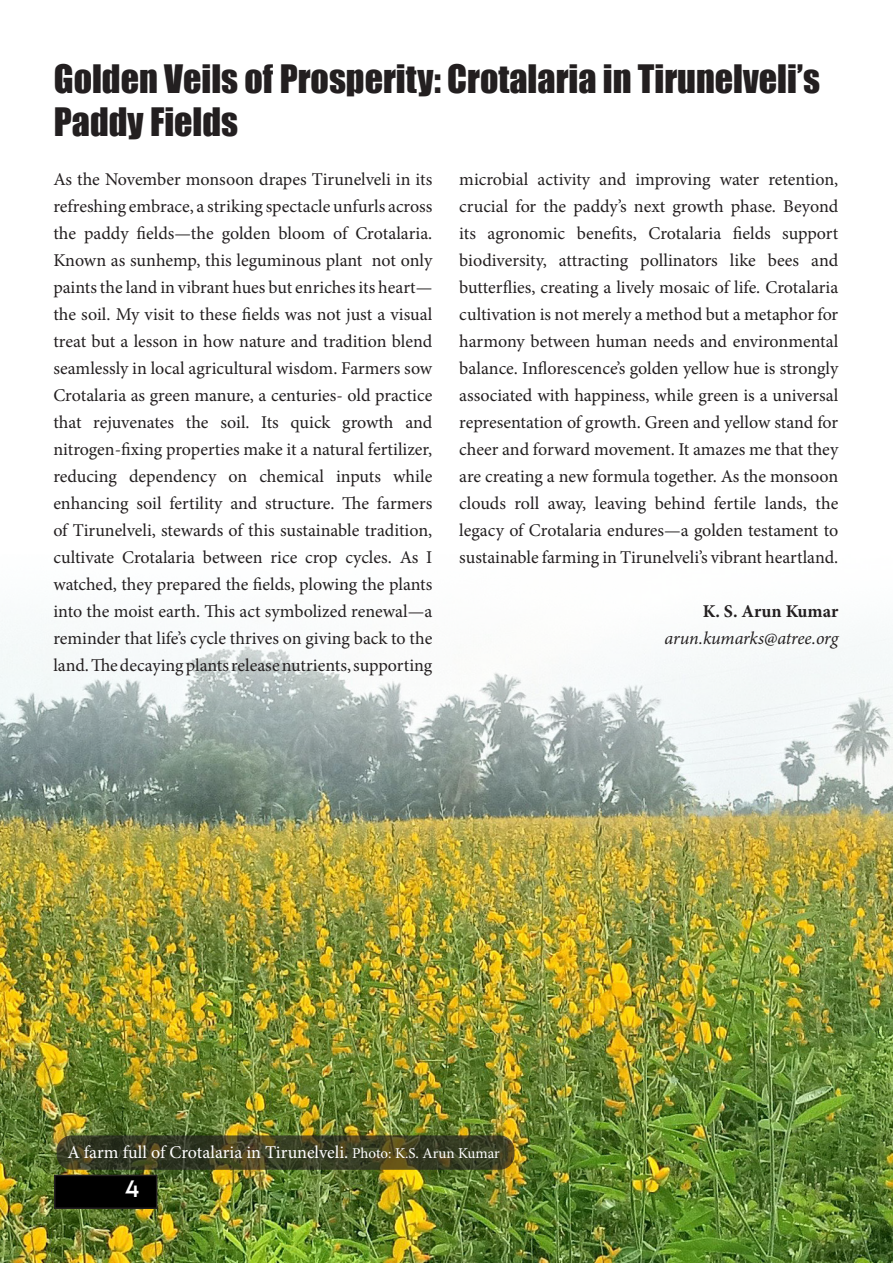
<style>
.page{position:relative;width:893px;height:1263px;background:#fff}
.page>*{position:absolute;margin:0;border:0;box-sizing:border-box;transform-origin:0 0}
.t1{font:36px/43.2px "Impact";color:#231f20}
.t2{font:21px "LEMONMILK";color:#fff}
.t3{font:18px/27px "Minion Pro";letter-spacing:-.005em;color:#231f20;text-align:justify}
.t4{font:18px "Minion Pro";color:#fff}
.t5{font:italic 18px "Minion Pro";letter-spacing:-.01em;color:#231f20}
.t6{font:700 18px "Minion Pro";color:#231f20}
.s1{font-size:15px}
</style>
<div class="page">
<img style="left:0;top:627px;width:893px;height:636px">
<svg style="left:57px;top:1135px;width:457px;height:35px;background:#3e4023"></svg>
<div style="left:55px;top:1175px;width:102px;height:33px;background:#000"></div>
<div style="left:54px;top:1175px;width:103px;height:34px;border:2px solid #231f20"></div>
<p class="t1" style="left:54px;top:56px;width:768px">Golden Veils of Prosperity: Crotalaria in Tirunelveli’s<br>Paddy Fields</p>
<p class="t3" style="left:53px;top:166px;width:381px">As the November monsoon drapes Tirunelveli in its refreshing embrace, a striking spectacle unfurls across the paddy fields—the golden bloom of Crotalaria.<br>Known as sunhemp, this leguminous plant not only paints the land in vibrant hues but enriches its heart— the soil. My visit to these fields was not just a visual treat but a lesson in how nature and tradition blend seamlessly in local agricultural wisdom. Farmers sow Crotalaria as green manure, a centuries- old practice that rejuvenates the soil. Its quick growth and nitrogen-fixing properties make it a natural fertilizer, reducing dependency on chemical inputs while enhancing soil fertility and structure. The farmers of Tirunelveli, stewards of this sustainable tradition, cultivate Crotalaria between rice crop cycles. As I watched, they prepared the fields, plowing the plants into the moist earth. This act symbolized renewal—a reminder that life’s cycle thrives on giving back to the land. The decaying plants release nutrients, supporting</p>
<p class="t3" style="left:459px;top:166px;width:381px">microbial activity and improving water retention, crucial for the paddy’s next growth phase. Beyond its agronomic benefits, Crotalaria fields support biodiversity, attracting pollinators like bees and butterflies, creating a lively mosaic of life. Crotalaria cultivation is not merely a method but a metaphor for harmony between human needs and environmental balance. Inflorescence’s golden yellow hue is strongly associated with happiness, while green is a universal representation of growth. Green and yellow stand for cheer and forward movement. It amazes me that they are creating a new formula together. As the monsoon clouds roll away, leaving behind fertile lands, the legacy of Crotalaria endures—a golden testament to sustainable farming in Tirunelveli’s vibrant heartland.</p>
<p class="t6" style="left:703px;top:599px;width:137px">K. S. Arun Kumar</p>
<p class="t5" style="left:665px;top:626px;width:175px">arun.kumarks@atree.org</p>
<p class="t4" style="left:67px;top:1140px;width:434px">A farm full of Crotalaria in Tirunelveli. <span class="s1">Photo: K.S. Arun Kumar</span></p>
<p class="t2" style="left:125px;top:1175px;width:15px">4</p>
</div>
